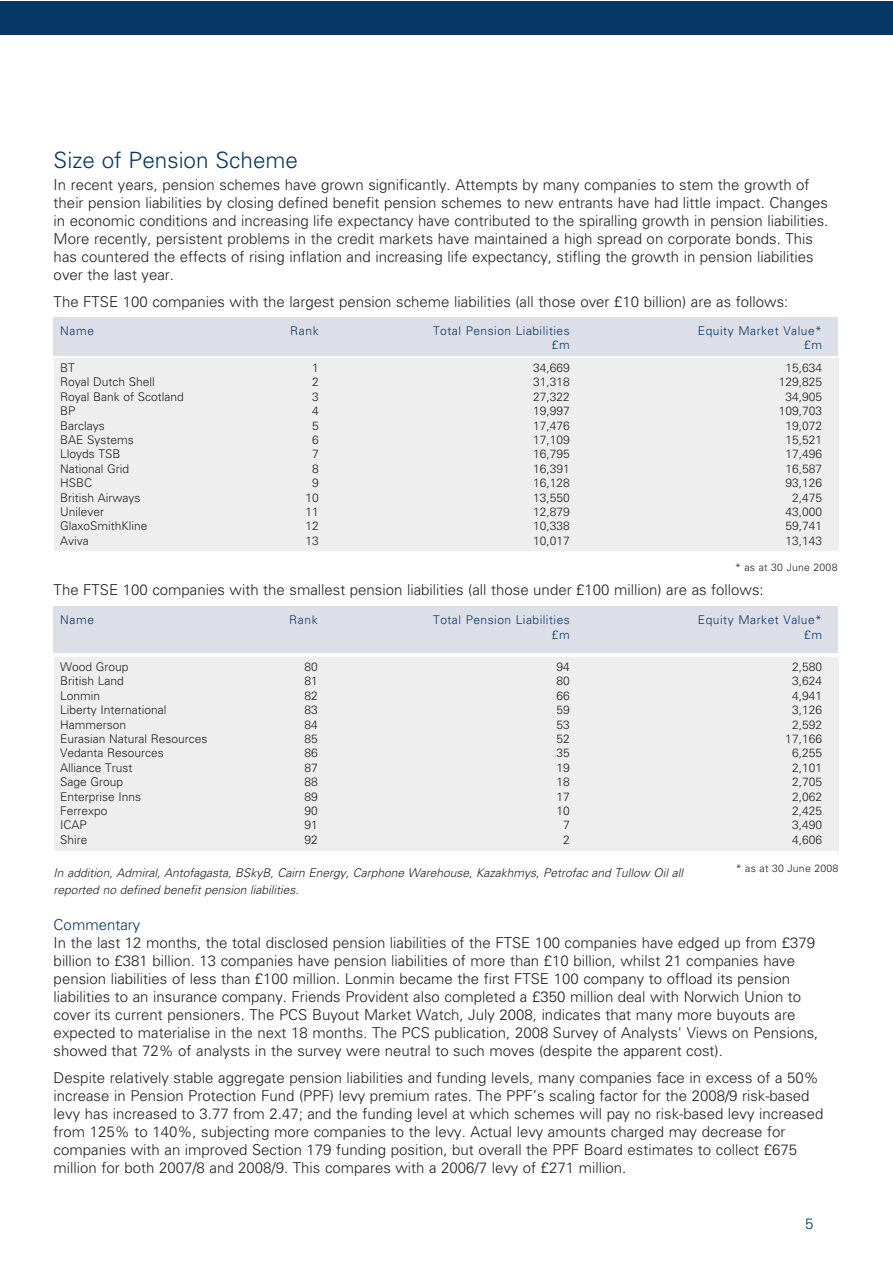
<style>
.page{position:relative;width:893px;height:1263px;background:#fff}
.page>*{position:absolute;margin:0;border:0;box-sizing:border-box;transform-origin:0 0}
.t1{font:300 22.5px "Univers CE";color:#063867}
.t2{font:300 15px/18px "Univers CE";color:#231f20}
.t3{font:300 15px "Univers CE";color:#063867}
.t4{font:300 12px "Univers CE";color:#231f20}
.t5{font:italic 300 12px/16.6px "Univers CE";color:#231f20}
.t6{font:300 12px "Univers CE";letter-spacing:.04em;color:#063867}
.t7{font:300 10.5px "Univers CE";letter-spacing:.015em;color:#231f20}
</style>
<div class="page">
<div style="left:0;top:1px;width:892px;height:33px;background:#063867"></div>
<div style="left:54px;top:358px;width:784px;height:193px;background:#eeeeef"></div>
<div style="left:54px;top:317px;width:784px;height:38px;background:#dcdee8"></div>
<div style="left:54px;top:657px;width:784px;height:194px;background:#eeeeef"></div>
<div style="left:54px;top:607px;width:784px;height:46px;background:#dcdee8"></div>
<h1 class="t1" style="left:54px;top:152px;width:246px">Size of Pension Scheme</h1>
<p class="t2" style="left:54px;top:177px;width:776px">In recent years, pension schemes have grown significantly. Attempts by many companies to stem the growth of their pension liabilities by closing defined benefit pension schemes to new entrants have had little impact. Changes in economic conditions and increasing life expectancy have contributed to the spiralling growth in pension liabilities.<br>More recently, persistent problems in the credit markets have maintained a high spread on corporate bonds. This has countered the effects of rising inflation and increasing life expectancy, stifling the growth in pension liabilities over the last year.</p>
<p class="t2" style="left:54px;top:294px;width:736px">The FTSE 100 companies with the largest pension scheme liabilities (all those over £10 billion) are as follows:</p>
<p class="t6" style="left:60px;top:326px;width:35px">Name</p>
<p class="t6" style="left:290px;top:326px;width:30px">Rank</p>
<p class="t6" style="left:433px;top:326px;width:138px">Total Pension Liabilities</p>
<p class="t6" style="left:698px;top:326px;width:126px">Equity Market Value*</p>
<p class="t6" style="left:552px;top:340px;width:19px">£m</p>
<p class="t6" style="left:804px;top:340px;width:19px">£m</p>
<p class="t4" style="left:60px;top:363px;width:16px">BT</p>
<p class="t4" style="left:312px;top:363px;width:8px">1</p>
<p class="t4" style="left:533px;top:363px;width:38px">34,669</p>
<p class="t4" style="left:785px;top:363px;width:38px">15,634</p>
<p class="t4" style="left:60px;top:378px;width:96px">Royal Dutch Shell</p>
<p class="t4" style="left:312px;top:378px;width:8px">2</p>
<p class="t4" style="left:533px;top:378px;width:38px">31,318</p>
<p class="t4" style="left:779px;top:378px;width:45px">129,825</p>
<p class="t4" style="left:60px;top:392px;width:125px">Royal Bank of Scotland</p>
<p class="t4" style="left:312px;top:392px;width:8px">3</p>
<p class="t4" style="left:533px;top:392px;width:38px">27,322</p>
<p class="t4" style="left:785px;top:392px;width:38px">34,905</p>
<p class="t4" style="left:60px;top:406px;width:17px">BP</p>
<p class="t4" style="left:312px;top:406px;width:8px">4</p>
<p class="t4" style="left:533px;top:406px;width:38px">19,997</p>
<p class="t4" style="left:779px;top:406px;width:45px">109,703</p>
<p class="t4" style="left:60px;top:421px;width:46px">Barclays</p>
<p class="t4" style="left:312px;top:421px;width:8px">5</p>
<p class="t4" style="left:533px;top:421px;width:38px">17,476</p>
<p class="t4" style="left:785px;top:421px;width:38px">19,072</p>
<p class="t4" style="left:60px;top:435px;width:75px">BAE Systems</p>
<p class="t4" style="left:312px;top:435px;width:8px">6</p>
<p class="t4" style="left:533px;top:435px;width:38px">17,109</p>
<p class="t4" style="left:785px;top:435px;width:38px">15,521</p>
<p class="t4" style="left:60px;top:450px;width:62px">Lloyds TSB</p>
<p class="t4" style="left:312px;top:450px;width:8px">7</p>
<p class="t4" style="left:533px;top:450px;width:38px">16,795</p>
<p class="t4" style="left:785px;top:450px;width:38px">17,496</p>
<p class="t4" style="left:60px;top:464px;width:70px">National Grid</p>
<p class="t4" style="left:312px;top:464px;width:8px">8</p>
<p class="t4" style="left:533px;top:464px;width:38px">16,391</p>
<p class="t4" style="left:785px;top:464px;width:38px">16,587</p>
<p class="t4" style="left:60px;top:478px;width:34px">HSBC</p>
<p class="t4" style="left:312px;top:478px;width:8px">9</p>
<p class="t4" style="left:533px;top:478px;width:38px">16,128</p>
<p class="t4" style="left:785px;top:478px;width:38px">93,126</p>
<p class="t4" style="left:60px;top:493px;width:82px">British Airways</p>
<p class="t4" style="left:305px;top:493px;width:15px">10</p>
<p class="t4" style="left:533px;top:493px;width:38px">13,550</p>
<p class="t4" style="left:792px;top:493px;width:32px">2,475</p>
<p class="t4" style="left:60px;top:507px;width:46px">Unilever</p>
<p class="t4" style="left:305px;top:507px;width:15px">11</p>
<p class="t4" style="left:533px;top:507px;width:38px">12,879</p>
<p class="t4" style="left:785px;top:507px;width:38px">43,000</p>
<p class="t4" style="left:60px;top:522px;width:89px">GlaxoSmithKline</p>
<p class="t4" style="left:305px;top:522px;width:15px">12</p>
<p class="t4" style="left:533px;top:522px;width:38px">10,338</p>
<p class="t4" style="left:785px;top:522px;width:38px">59,741</p>
<p class="t4" style="left:60px;top:536px;width:30px">Aviva</p>
<p class="t4" style="left:305px;top:536px;width:15px">13</p>
<p class="t4" style="left:533px;top:536px;width:38px">10,017</p>
<p class="t4" style="left:785px;top:536px;width:38px">13,143</p>
<p class="t7" style="left:735px;top:564px;width:104px">* as at 30 June 2008</p>
<p class="t2" style="left:54px;top:582px;width:712px">The FTSE 100 companies with the smallest pension liabilities (all those under £100 million) are as follows:</p>
<p class="t6" style="left:60px;top:616px;width:36px">Name</p>
<p class="t6" style="left:289px;top:616px;width:30px">Rank</p>
<p class="t6" style="left:433px;top:616px;width:138px">Total Pension Liabilities</p>
<p class="t6" style="left:698px;top:616px;width:126px">Equity Market Value*</p>
<p class="t6" style="left:552px;top:630px;width:19px">£m</p>
<p class="t6" style="left:804px;top:630px;width:19px">£m</p>
<p class="t4" style="left:60px;top:662px;width:70px">Wood Group</p>
<p class="t4" style="left:304px;top:662px;width:15px">80</p>
<p class="t4" style="left:556px;top:662px;width:15px">94</p>
<p class="t4" style="left:792px;top:662px;width:32px">2,580</p>
<p class="t4" style="left:60px;top:677px;width:65px">British Land</p>
<p class="t4" style="left:304px;top:677px;width:15px">81</p>
<p class="t4" style="left:557px;top:677px;width:15px">80</p>
<p class="t4" style="left:792px;top:677px;width:32px">3,624</p>
<p class="t4" style="left:60px;top:691px;width:42px">Lonmin</p>
<p class="t4" style="left:304px;top:691px;width:15px">82</p>
<p class="t4" style="left:556px;top:691px;width:15px">66</p>
<p class="t4" style="left:792px;top:691px;width:32px">4,941</p>
<p class="t4" style="left:60px;top:705px;width:108px">Liberty International</p>
<p class="t4" style="left:304px;top:705px;width:15px">83</p>
<p class="t4" style="left:557px;top:705px;width:15px">59</p>
<p class="t4" style="left:792px;top:705px;width:32px">3,126</p>
<p class="t4" style="left:60px;top:720px;width:68px">Hammerson</p>
<p class="t4" style="left:304px;top:720px;width:15px">84</p>
<p class="t4" style="left:556px;top:720px;width:15px">53</p>
<p class="t4" style="left:792px;top:720px;width:32px">2,592</p>
<p class="t4" style="left:60px;top:734px;width:149px">Eurasian Natural Resources</p>
<p class="t4" style="left:304px;top:734px;width:15px">85</p>
<p class="t4" style="left:556px;top:734px;width:15px">52</p>
<p class="t4" style="left:785px;top:734px;width:38px">17,166</p>
<p class="t4" style="left:60px;top:749px;width:105px">Vedanta Resources</p>
<p class="t4" style="left:304px;top:749px;width:15px">86</p>
<p class="t4" style="left:557px;top:749px;width:15px">35</p>
<p class="t4" style="left:792px;top:749px;width:32px">6,255</p>
<p class="t4" style="left:60px;top:763px;width:74px">Alliance Trust</p>
<p class="t4" style="left:304px;top:763px;width:15px">87</p>
<p class="t4" style="left:557px;top:763px;width:15px">19</p>
<p class="t4" style="left:792px;top:763px;width:32px">2,101</p>
<p class="t4" style="left:60px;top:777px;width:65px">Sage Group</p>
<p class="t4" style="left:304px;top:777px;width:15px">88</p>
<p class="t4" style="left:556px;top:777px;width:15px">18</p>
<p class="t4" style="left:792px;top:777px;width:32px">2,705</p>
<p class="t4" style="left:60px;top:792px;width:83px">Enterprise Inns</p>
<p class="t4" style="left:304px;top:792px;width:15px">89</p>
<p class="t4" style="left:557px;top:792px;width:15px">17</p>
<p class="t4" style="left:792px;top:792px;width:32px">2,062</p>
<p class="t4" style="left:60px;top:806px;width:49px">Ferrexpo</p>
<p class="t4" style="left:304px;top:806px;width:15px">90</p>
<p class="t4" style="left:556px;top:806px;width:15px">10</p>
<p class="t4" style="left:792px;top:806px;width:32px">2,425</p>
<p class="t4" style="left:60px;top:821px;width:28px">ICAP</p>
<p class="t4" style="left:304px;top:821px;width:15px">91</p>
<p class="t4" style="left:563px;top:821px;width:8px">7</p>
<p class="t4" style="left:792px;top:821px;width:32px">3,490</p>
<p class="t4" style="left:60px;top:835px;width:29px">Shire</p>
<p class="t4" style="left:304px;top:835px;width:15px">92</p>
<p class="t4" style="left:563px;top:835px;width:8px">2</p>
<p class="t4" style="left:792px;top:835px;width:32px">4,606</p>
<p class="t7" style="left:736px;top:864px;width:104px">* as at 30 June 2008</p>
<p class="t5" style="left:54px;top:866px;width:631px">In addition, Admiral, Antofagasta, BSkyB, Cairn Energy, Carphone Warehouse, Kazakhmys, Petrofac and Tullow Oil all reported no defined benefit pension liabilities.</p>
<p class="t3" style="left:54px;top:919px;width:88px">Commentary</p>
<p class="t2" style="left:54px;top:935px;width:766px">In the last 12 months, the total disclosed pension liabilities of the FTSE 100 companies have edged up from £379 billion to £381 billion. 13 companies have pension liabilities of more than £10 billion, whilst 21 companies have pension liabilities of less than £100 million. Lonmin became the first FTSE 100 company to offload its pension liabilities to an insurance company. Friends Provident also completed a £350 million deal with Norwich Union to cover its current pensioners. The PCS Buyout Market Watch, July 2008, indicates that many more buyouts are expected to materialise in the next 18 months. The PCS publication, 2008 Survey of Analysts' Views on Pensions, showed that 72% of analysts in the survey were neutral to such moves (despite the apparent cost).</p>
<p class="t2" style="left:54px;top:1070px;width:771px">Despite relatively stable aggregate pension liabilities and funding levels, many companies face in excess of a 50% increase in Pension Protection Fund (PPF) levy premium rates. The PPF’s scaling factor for the 2008/9 risk-based levy has increased to 3.77 from 2.47; and the funding level at which schemes will pay no risk-based levy increased from 125% to 140%, subjecting more companies to the levy. Actual levy amounts charged may decrease for companies with an improved Section 179 funding position, but overall the PPF Board estimates to collect £675 million for both 2007/8 and 2008/9. This compares with a 2006/7 levy of £271 million.</p>
<p class="t3" style="left:805px;top:1218px;width:10px">5</p>
</div>
